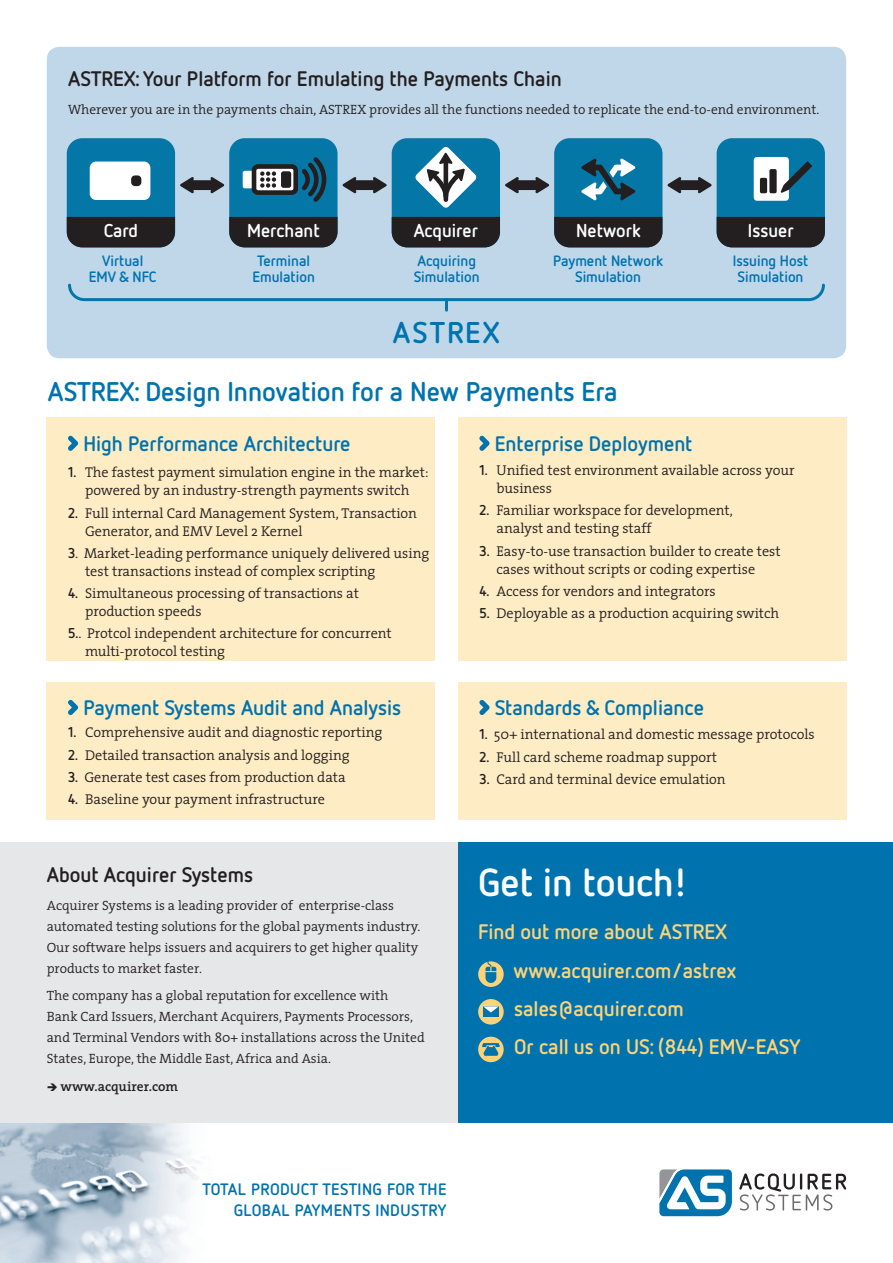
<style>
.page{position:relative;width:893px;height:1263px;background:#fff}
.page>*{position:absolute;margin:0;border:0;box-sizing:border-box;transform-origin:0 0}
.heading_02{font:700 39px "Netto OT";color:#fff}
.heading_03{font:700 30px "Netto OT";letter-spacing:.07em;color:#0073ae}
.heading_01_blue{font:700 27px "Netto OT";color:#0073ae}
.body_10{font:700 21px "Netto OT";color:#fed378}
.heading_02-2{font:700 21px "Netto OT";color:#231f20}
.heading_02-3{font:700 21px "Netto OT";color:#0073ae}
.body_bullets_10{font:700 21px "Netto OT";color:#0073ae}
.heading_01_blue-2{font:700 21px "Netto OT";color:#0073ae}
.t1{font:700 18.6px "Netto OT";color:#fff}
.body_10-2{font:700 16.5px "Netto OT";letter-spacing:.025em;color:#0073ae}
.diag_labels_02{font:700 15px/16.5px "Netto OT";color:#0073ae;text-align:center}
.body_bullets_10-2{font:300 14.25px/18px "The Serif";color:#231f20}
.body_10-3{font:300 13.5px/21px "The Serif";color:#231f20}
.body_10-4{font:600 13.5px "The Serif";color:#231f20}
.s1{font-family:"Netto OT";font-weight:700}
</style>
<div class="page">
<div style="left:458px;top:682px;width:388px;height:138px;background:#feecc5"></div>
<div style="left:47px;top:682px;width:388px;height:138px;background:#feecc5"></div>
<div style="left:47px;top:418px;width:388px;height:243px;background:#feecc5"></div>
<div style="left:458px;top:418px;width:388px;height:243px;background:#feecc5"></div>
<img style="left:0;top:1123px;width:199px;height:140px">
<div style="left:0;top:842px;width:893px;height:281px;background:#e6e7e9"></div>
<div style="left:458px;top:842px;width:435px;height:281px;background:#0073ae"></div>
<svg style="left:478px;top:961px;width:26px;height:26px"></svg>
<div style="left:478px;top:999px;width:26px;height:25px;background:#fed378;border-radius:50%"></div>
<div style="left:483px;top:1006px;width:16px;height:11px;background:#0073ae"></div>
<svg style="left:483px;top:1006px;width:16px;height:6px"></svg>
<svg style="left:478px;top:1037px;width:26px;height:25px"></svg>
<svg style="left:739px;top:1173px;width:107px;height:37px"></svg>
<svg style="left:659px;top:1169px;width:73px;height:47px"></svg>
<svg style="left:68px;top:435px;width:10px;height:16px"></svg>
<svg style="left:479px;top:435px;width:11px;height:16px"></svg>
<svg style="left:68px;top:700px;width:10px;height:15px"></svg>
<svg style="left:479px;top:700px;width:11px;height:15px"></svg>
<div style="left:47px;top:47px;width:799px;height:311px;background:#c0d7ea;border-radius:13px"></div>
<div style="left:67px;top:138px;width:108px;height:109px;background:#0577a6;border-radius:15px"></div>
<div style="left:67px;top:217px;width:108px;height:30px;background:#231f20"></div>
<div style="left:90px;top:162px;width:60px;height:38px;background:#fff;border-radius:6px"></div>
<div style="left:131px;top:175px;width:10px;height:11px;background:#231f20;border-radius:4px"></div>
<div style="left:229px;top:138px;width:109px;height:109px;background:#0577a6;border-radius:15px"></div>
<div style="left:229px;top:217px;width:109px;height:30px;background:#231f20"></div>
<div style="left:243px;top:171px;width:31px;height:17px;background:#fff;border-radius:2px"></div>
<div style="left:254px;top:166px;width:42px;height:27px;background:#fff;border-radius:4px"></div>
<div style="left:252px;top:164px;width:46px;height:31px;border:5px solid #231f20;border-radius:4px"></div>
<svg style="left:260px;top:171px;width:16px;height:17px"></svg>
<div style="left:281px;top:171px;width:10px;height:17px;background:#231f20;border-radius:3px"></div>
<svg style="left:301px;top:157px;width:26px;height:45px"></svg>
<div style="left:554px;top:138px;width:108px;height:109px;background:#0577a6;border-radius:15px"></div>
<div style="left:554px;top:217px;width:108px;height:30px;background:#231f20"></div>
<svg style="left:581px;top:158px;width:54px;height:42px"></svg>
<div style="left:191px;top:180px;width:23px;height:10px;background:#231f20;border-radius:2px"></div>
<svg style="left:211px;top:177px;width:13px;height:16px"></svg>
<svg style="left:180px;top:177px;width:14px;height:16px"></svg>
<div style="left:392px;top:138px;width:108px;height:109px;background:#0577a6;border-radius:15px"></div>
<div style="left:392px;top:217px;width:108px;height:30px;background:#231f20"></div>
<svg style="left:415px;top:147px;width:62px;height:61px"></svg>
<div style="left:353px;top:180px;width:24px;height:10px;background:#231f20;border-radius:2px"></div>
<svg style="left:373px;top:177px;width:14px;height:16px"></svg>
<svg style="left:343px;top:177px;width:13px;height:16px"></svg>
<div style="left:515px;top:180px;width:24px;height:10px;background:#231f20;border-radius:2px"></div>
<svg style="left:535px;top:177px;width:14px;height:16px"></svg>
<svg style="left:505px;top:177px;width:14px;height:16px"></svg>
<div style="left:678px;top:180px;width:24px;height:10px;background:#231f20;border-radius:2px"></div>
<svg style="left:698px;top:177px;width:13px;height:16px"></svg>
<svg style="left:668px;top:177px;width:13px;height:16px"></svg>
<div style="left:717px;top:138px;width:108px;height:109px;background:#0577a6;border-radius:15px"></div>
<div style="left:717px;top:217px;width:108px;height:30px;background:#231f20"></div>
<div style="left:754px;top:157px;width:35px;height:44px;background:#fff;border:6px solid #fff"></div>
<svg style="left:781px;top:161px;width:31px;height:32px"></svg>
<div style="left:760px;top:178px;width:7px;height:15px;background:#231f20"></div>
<svg style="left:769px;top:169px;width:8px;height:24px"></svg>
<svg style="left:68px;top:283px;width:757px;height:29px"></svg>
<p class="heading_02-2" style="left:68px;top:66px;width:495px">ASTREX: Your Platform for Emulating the Payments Chain</p>
<p class="body_10-3" style="left:68px;top:98px;width:753px">Wherever you are in the payments chain, ASTREX provides all the functions needed to replicate the end-to-end environment.</p>
<p class="t1" style="left:104px;top:219px;width:36px">Card</p>
<p class="t1" style="left:247px;top:219px;width:74px">Merchant</p>
<p class="t1" style="left:414px;top:219px;width:66px">Acquirer</p>
<p class="t1" style="left:576px;top:219px;width:66px">Network</p>
<p class="t1" style="left:748px;top:219px;width:47px">Issuer</p>
<p class="diag_labels_02" style="left:89px;top:252px;width:69px">Virtual<br>EMV &amp; NFC</p>
<p class="diag_labels_02" style="left:252px;top:252px;width:64px">Terminal<br>Emulation</p>
<p class="diag_labels_02" style="left:417px;top:252px;width:60px">Acquiring</p>
<p class="diag_labels_02" style="left:553px;top:252px;width:111px">Payment Network<br>Simulation</p>
<p class="diag_labels_02" style="left:733px;top:252px;width:77px">Issuing Host<br>Simulation</p>
<p class="diag_labels_02" style="left:414px;top:268px;width:67px">Simulation</p>
<p class="heading_03" style="left:393px;top:314px;width:108px">ASTREX</p>
<p class="heading_01_blue" style="left:48px;top:374px;width:571px">ASTREX: Design Innovation for a New Payments Era</p>
<p class="heading_01_blue-2" style="left:83px;top:430px;width:269px">High Performance Architecture</p>
<p class="body_bullets_10-2" style="left:68px;top:463px;width:362px;text-align:center"><span class="s1">1.</span> The fastest payment simulation engine in the market: powered by an industry-strength payments switch</p>
<p class="body_bullets_10-2" style="left:85px;top:503px;width:333px;text-indent:-17px"><span class="s1">2.</span> Full internal Card Management System, Transaction<br>Generator, and EMV Level 2 Kernel</p>
<p class="body_bullets_10-2" style="left:85px;top:544px;width:346px;text-indent:-17px"><span class="s1">3</span>. Market-leading performance uniquely delivered using test transactions instead of complex scripting</p>
<p class="body_bullets_10-2" style="left:85px;top:584px;width:275px;text-indent:-17px"><span class="s1">4.</span> Simultaneous processing of transactions at production speeds</p>
<p class="body_bullets_10-2" style="left:85px;top:624px;width:308px;text-indent:-17px"><span class="s1">5.</span>. Protcol independent architecture for concurrent multi-protocol testing</p>
<p class="heading_02-3" style="left:495px;top:430px;width:199px">Enterprise Deployment</p>
<p class="body_bullets_10-2" style="left:496px;top:461px;width:300px;text-indent:-17px"><span class="s1">1.</span> Unified test environment available across your business</p>
<p class="body_bullets_10-2" style="left:496px;top:501px;width:238px;text-indent:-17px"><span class="s1">2.</span> Familiar workspace for development, analyst and testing staff</p>
<p class="body_bullets_10-2" style="left:496px;top:541px;width:286px;text-indent:-17px"><span class="s1">3.</span> Easy-to-use transaction builder to create test cases without scripts or coding expertise</p>
<p class="body_bullets_10-2" style="left:479px;top:582px;width:238px"><span class="s1">4.</span> Access for vendors and integrators</p>
<p class="body_bullets_10-2" style="left:479px;top:604px;width:301px"><span class="s1">5.</span> Deployable as a production acquiring switch</p>
<p class="body_bullets_10" style="left:83px;top:694px;width:319px">Payment Systems Audit and Analysis</p>
<p class="body_bullets_10-2" style="left:68px;top:723px;width:316px"><span class="s1">1.</span> Comprehensive audit and diagnostic reporting</p>
<p class="body_bullets_10-2" style="left:68px;top:745px;width:283px"><span class="s1">2.</span> Detailed transaction analysis and logging</p>
<p class="body_bullets_10-2" style="left:68px;top:767px;width:279px"><span class="s1">3.</span> Generate test cases from production data</p>
<p class="body_bullets_10-2" style="left:68px;top:790px;width:259px"><span class="s1">4.</span> Baseline your payment infrastructure</p>
<p class="heading_02-2" style="left:47px;top:862px;width:208px">About Acquirer Systems</p>
<p class="body_10-3" style="left:47px;top:894px;width:375px">Acquirer Systems is a leading provider of enterprise-class automated testing solutions for the global payments industry.<br>Our software helps issuers and acquirers to get higher quality products to market faster.</p>
<p class="body_10-3" style="left:47px;top:985px;width:380px">The company has a global reputation for excellence with<br>Bank Card Issuers, Merchant Acquirers, Payments Processors, and Terminal Vendors with 80+ installations across the United States, Europe, the Middle East, Africa and Asia.</p>
<p class="body_10-4" style="left:47px;top:1075px;width:133px">➔ www.acquirer.com</p>
<p class="heading_02-3" style="left:495px;top:694px;width:211px">Standards &amp; Compliance</p>
<p class="body_bullets_10-2" style="left:479px;top:725px;width:337px"><span class="s1">1.</span> 50+ international and domestic message protocols</p>
<p class="body_bullets_10-2" style="left:479px;top:747px;width:239px"><span class="s1">2.</span> Full card scheme roadmap support</p>
<p class="body_bullets_10-2" style="left:479px;top:770px;width:248px"><span class="s1">3.</span> Card and terminal device emulation</p>
<p class="heading_02" style="left:478px;top:858px;width:211px">Get in touch!</p>
<p class="body_10" style="left:478px;top:918px;width:250px">Find out more about ASTREX</p>
<p class="body_10" style="left:514px;top:958px;width:224px">www.acquirer.com/astrex</p>
<p class="body_10" style="left:514px;top:995px;width:171px">sales@acquirer.com</p>
<p class="body_10" style="left:514px;top:1033px;width:288px">Or call us on US: (844) EMV-EASY</p>
<p class="body_10-2" style="left:202px;top:1179px;width:246px">TOTAL PRODUCT TESTING FOR THE</p>
<p class="body_10-2" style="left:234px;top:1200px;width:214px">GLOBAL PAYMENTS INDUSTRY</p>
</div>
